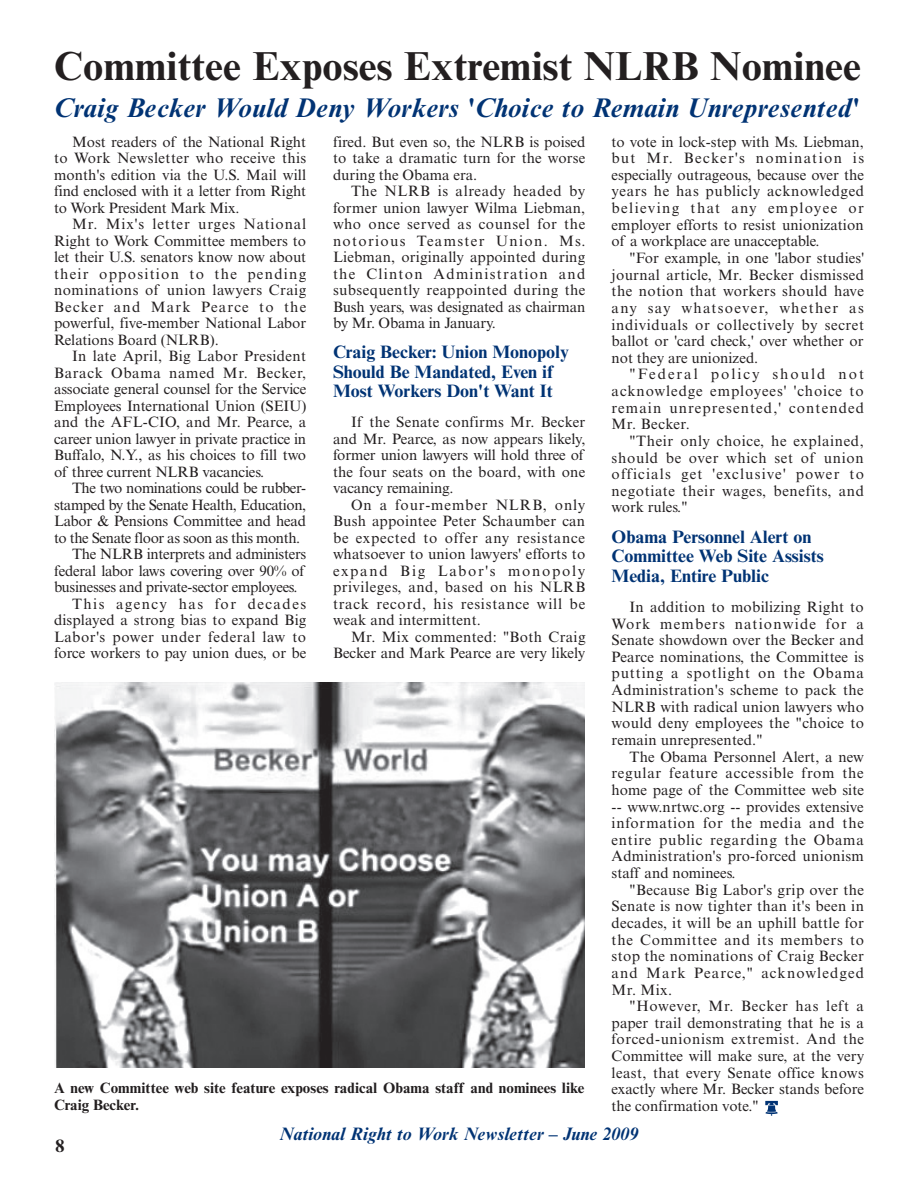
<style>
.page{position:relative;width:918px;height:1188px;background:#fff}
.page>*{position:absolute;margin:0;border:0;box-sizing:border-box;transform-origin:0 0}
.t1{font:700 40.5px "Times New Roman MT Std";letter-spacing:.005em;color:#231f20}
.t2{font:italic 700 27px "Times New Roman MT Std";letter-spacing:.01em;color:#013374}
.t3{font:700 18px/19.6px "Times New Roman MT Std";color:#013374}
.t4{font:italic 700 18px "Times New Roman MT Std";color:#013374}
.t5{font:700 18px "Times New Roman MT Std";color:#231f20}
.t6{font:15px/16.6px "Times New Roman MT Std";color:#231f20;text-align:justify}
.t7{font:15px "Times New Roman MT Std";letter-spacing:-.025em;color:#231f20}
.t8{font:700 15px/16.5px "Times New Roman MT Std";letter-spacing:.005em;color:#231f20}
.t9{font:15px "Times New Roman MT Std";letter-spacing:-.02em;color:#231f20}
.t10{font:15px "Times New Roman MT Std";letter-spacing:.04em;color:#231f20}
.t11{font:15px "Times New Roman MT Std";letter-spacing:.1em;color:#231f20}
</style>
<div class="page">
<svg style="left:765px;top:1101px;width:13px;height:15px"></svg>
<img style="left:54px;top:682px;width:531px;height:386px">
<h1 class="t1" style="left:54px;top:41px;width:808px">Committee Exposes Extremist NLRB Nominee</h1>
<h2 class="t2" style="left:54px;top:92px;width:807px">Craig Becker Would Deny Workers 'Choice to Remain Unrepresented'</h2>
<p class="t6" style="left:54px;top:133px;width:254px;text-indent:18px">Most readers of the National Right to Work Newsletter who receive this month's edition via the U.S. Mail will find enclosed with it a letter from Right to Work President Mark Mix.</p>
<p class="t6" style="left:54px;top:216px;width:254px;text-indent:18px">Mr. Mix's letter urges National Right to Work Committee members to let their U.S. senators know now about their opposition to the pending nominations of union lawyers Craig Becker and Mark Pearce to the powerful, five-member National Labor Relations Board (NLRB).</p>
<p class="t6" style="left:54px;top:348px;width:254px;text-indent:18px">In late April, Big Labor President Barack Obama named Mr. Becker, associate general counsel for the Service Employees International Union (SEIU) and the AFL-CIO, and Mr. Pearce, a career union lawyer in private practice in Buffalo, N.Y., as his choices to fill two of three current NLRB vacancies.</p>
<p class="t7" style="left:72px;top:479px;width:236px">The two nominations could be rubber-</p>
<p class="t7" style="left:54px;top:496px;width:254px">stamped by the Senate Health, Education,</p>
<p class="t6" style="left:54px;top:513px;width:254px">Labor &amp; Pensions Committee and head</p>
<p class="t7" style="left:54px;top:529px;width:248px">to the Senate floor as soon as this month.</p>
<p class="t9" style="left:72px;top:545px;width:236px">The NLRB interprets and administers</p>
<p class="t6" style="left:54px;top:562px;width:252px">federal labor laws covering over 90% of</p>
<p class="t9" style="left:54px;top:578px;width:245px">businesses and private-sector employees.</p>
<p class="t11" style="left:72px;top:595px;width:236px">This agency has for decades</p>
<p class="t6" style="left:54px;top:612px;width:254px">displayed a strong bias to expand Big</p>
<p class="t10" style="left:54px;top:628px;width:254px">Labor's power under federal law to</p>
<p class="t6" style="left:54px;top:645px;width:254px">force workers to pay union dues, or be</p>
<p class="t6" style="left:333px;top:133px;width:254px">fired. But even so, the NLRB is poised to take a dramatic turn for the worse during the Obama era.</p>
<p class="t6" style="left:333px;top:183px;width:254px;text-indent:18px">The NLRB is already headed by former union lawyer Wilma Liebman, who once served as counsel for the notorious Teamster Union. Ms.<br>Liebman, originally appointed during the Clinton Administration and subsequently reappointed during the Bush years, was designated as chairman by Mr. Obama in January.</p>
<p class="t3" style="left:333px;top:342px;width:238px">Craig Becker: Union Monopoly<br>Should Be Mandated, Even if<br>Most Workers Don't Want It</p>
<p class="t6" style="left:333px;top:414px;width:254px;text-indent:18px">If the Senate confirms Mr. Becker and Mr. Pearce, as now appears likely, former union lawyers will hold three of the four seats on the board, with one vacancy remaining.</p>
<p class="t6" style="left:333px;top:496px;width:254px;text-indent:18px">On a four-member NLRB, only Bush appointee Peter Schaumber can be expected to offer any resistance whatsoever to union lawyers' efforts to expand Big Labor's monopoly privileges, and, based on his NLRB track record, his resistance will be weak and intermittent.</p>
<p class="t6" style="left:333px;top:628px;width:254px;text-align:right">Mr. Mix commented: "Both Craig<br>Becker and Mark Pearce are very likely</p>
<p class="t8" style="left:54px;top:1080px;width:532px">A new Committee web site feature exposes radical Obama staff and nominees like<br>Craig Becker.</p>
<p class="t6" style="left:612px;top:133px;width:254px">to vote in lock-step with Ms. Liebman, but Mr. Becker's nomination is especially outrageous, because over the years he has publicly acknowledged believing that any employee or employer efforts to resist unionization of a workplace are unacceptable.</p>
<p class="t6" style="left:612px;top:250px;width:254px;text-indent:18px">"For example, in one 'labor studies' journal article, Mr. Becker dismissed the notion that workers should have any say whatsoever, whether as individuals or collectively by secret ballot or 'card check,' over whether or not they are unionized.</p>
<p class="t6" style="left:612px;top:366px;width:254px;text-indent:18px">"Federal policy should not acknowledge employees' 'choice to remain unrepresented,' contended Mr. Becker.</p>
<p class="t6" style="left:612px;top:433px;width:254px;text-indent:18px">"Their only choice, he explained, should be over which set of union officials get 'exclusive' power to negotiate their wages, benefits, and work rules."</p>
<p class="t3" style="left:612px;top:526px;width:214px">Obama Personnel Alert on<br>Committee Web Site Assists<br>Media, Entire Public</p>
<p class="t6" style="left:612px;top:599px;width:254px;text-indent:18px">In addition to mobilizing Right to Work members nationwide for a Senate showdown over the Becker and Pearce nominations, the Committee is putting a spotlight on the Obama Administration's scheme to pack the NLRB with radical union lawyers who would deny employees the "choice to remain unrepresented."</p>
<p class="t6" style="left:612px;top:748px;width:254px;text-indent:18px">The Obama Personnel Alert, a new regular feature accessible from the home page of the Committee web site -- www.nrtwc.org -- provides extensive information for the media and the entire public regarding the Obama Administration's pro-forced unionism staff and nominees.</p>
<p class="t6" style="left:612px;top:881px;width:254px;text-indent:18px">"Because Big Labor's grip over the Senate is now tighter than it's been in decades, it will be an uphill battle for the Committee and its members to stop the nominations of Craig Becker and Mark Pearce," acknowledged Mr. Mix.</p>
<p class="t6" style="left:612px;top:998px;width:254px;text-indent:18px">"However, Mr. Becker has left a paper trail demonstrating that he is a forced-unionism extremist. And the Committee will make sure, at the very least, that every Senate office knows exactly where Mr. Becker stands before the confirmation vote."</p>
<p class="t5" style="left:55px;top:1134px;width:10px">8</p>
<p class="t4" style="left:280px;top:1123px;width:360px">National Right to Work Newsletter – June 2009</p>
</div>
